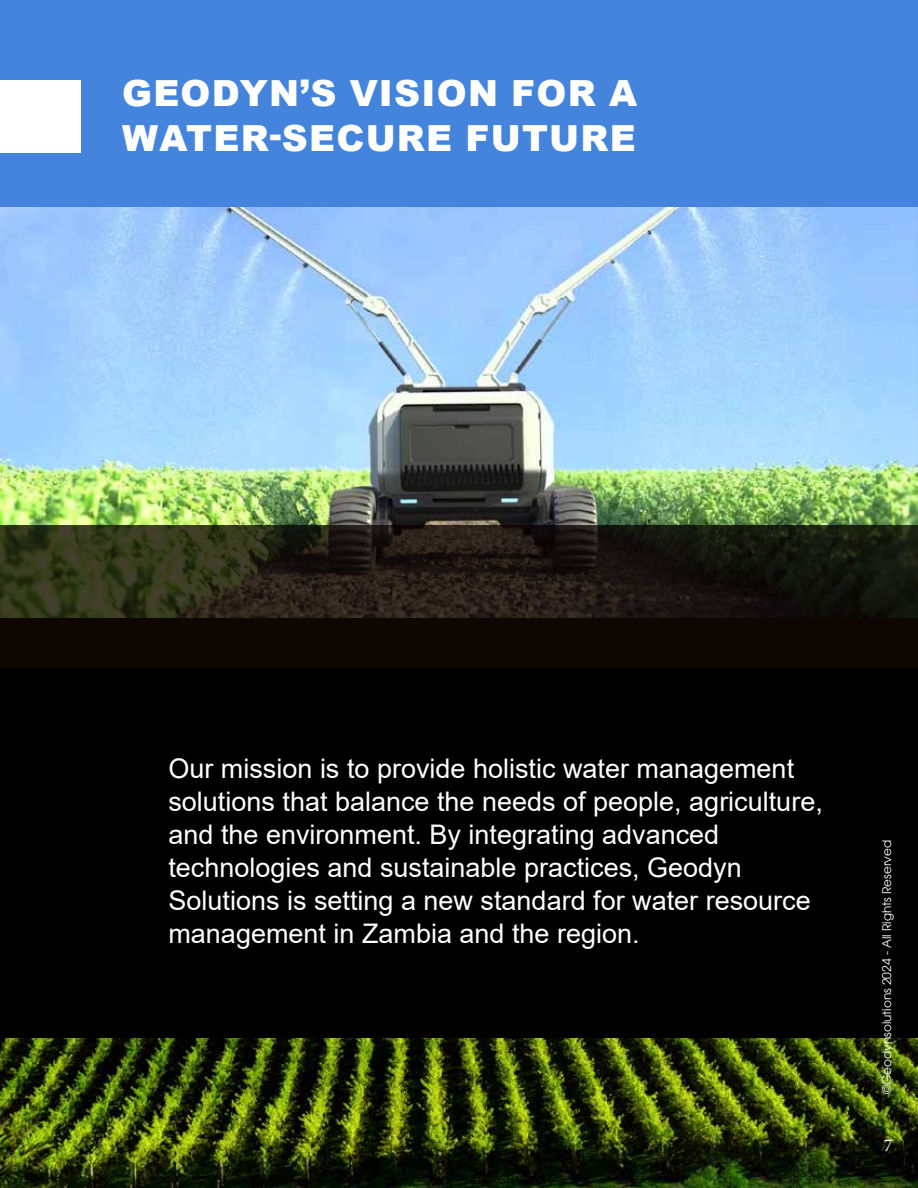
<style>
.page{position:relative;width:918px;height:1188px;background:#4484dc}
.page>*{position:absolute;margin:0;border:0;box-sizing:border-box;transform-origin:0 0}
.t1{font:900 36px/45px "Arial";letter-spacing:.035em;color:#fff}
.t2{font:27px/33px "Arial";color:#fff}
.t3{font:18px "Minion Pro";color:#fff}
.t4{font:12px "Avant Garde";color:#fff}
</style>
<div class="page">
<div style="left:0;top:207px;width:918px;height:981px;background:#000"></div>
<img style="left:0;top:207px;width:918px;height:318px">
<div style="left:0;top:618px;width:918px;height:49px;background:#0e0603"></div>
<svg style="left:0;top:525px;width:918px;height:93px;background:#222014"></svg>
<div style="left:0;top:80px;width:81px;height:73px;background:#fff"></div>
<img style="left:0;top:1039px;width:918px;height:149px">
<h1 class="t1" style="left:122px;top:69px;width:516px">GEODYN’S VISION FOR A<br>WATER-SECURE FUTURE</h1>
<p class="t2" style="left:168px;top:752px;width:656px">Our mission is to provide holistic water management solutions that balance the needs of people, agriculture, and the environment. By integrating advanced technologies and sustainable practices, Geodyn Solutions is setting a new standard for water resource management in Zambia and the region.</p>
<p class="t4" style="left:880px;top:1094px;width:256px;rotate:-90deg">©Geodynsolutions 2024 - All Rights Reserved</p>
<p class="t3" style="left:884px;top:1133px;width:10px">7</p>
</div>
